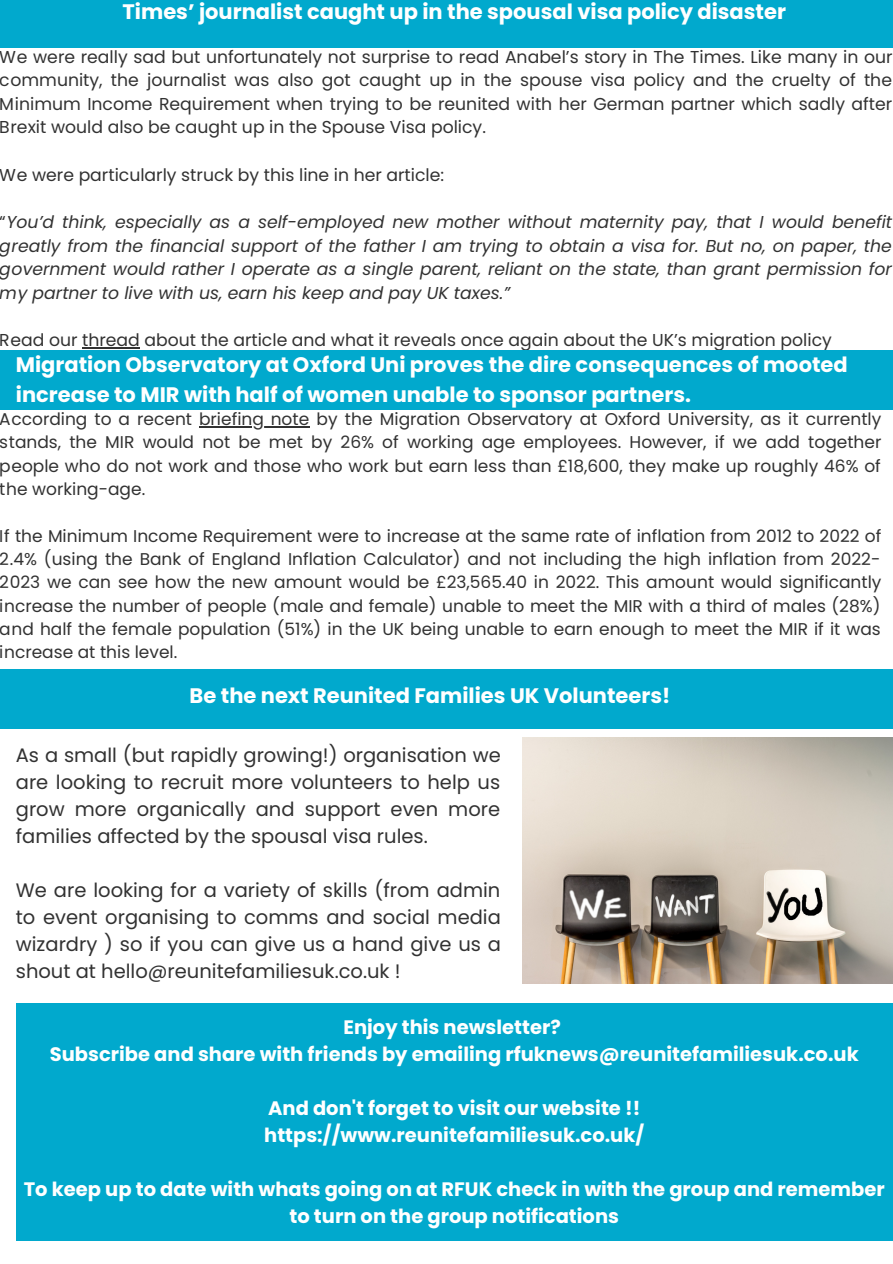
<style>
.page{position:relative;width:893px;height:1264px;background:#fff}
.page>*{position:absolute;margin:0;border:0;box-sizing:border-box;transform-origin:0 0}
.t1{font:700 21px/29.2px "Poppins";color:#fff}
.t2{font:19.5px/27px "Poppins";color:#323232;text-align:justify}
.t3{font:700 19.5px/27px "Poppins";color:#fff;text-align:center}
.t4{font:17.25px/23.5px "Poppins";color:#323232;text-align:justify}
.t5{font:italic 17.25px/23.5px "Poppins";color:#323232;text-align:justify}
.t6{font:16.95px/23.2px "Poppins";color:#323232;text-align:justify}
.s1{font-style:normal}
</style>
<div class="page">
<div style="left:0;top:0;width:892px;height:47px;background:#01a9cd"></div>
<div style="left:16px;top:1003px;width:876px;height:237px;background:#01a9cd"></div>
<hr style="left:82px;top:347px;width:58px;height:1px;background:#323232">
<div style="left:0;top:350px;width:892px;height:60px;background:#01a9cd"></div>
<hr style="left:199px;top:426px;width:110px;height:1px;background:#323232">
<div style="left:0;top:669px;width:892px;height:60px;background:#01a9cd"></div>
<img style="left:522px;top:737px;width:370px;height:246px">
<p class="t1" style="left:122px;top:-3px;width:665px">Times’ journalist caught up in the spousal visa policy disaster</p>
<p class="t4" style="left:0;top:45px;width:894px">We were really sad but unfortunately not surprise to read Anabel’s story in The Times. Like many in our community, the journalist was also got caught up in the spouse visa policy and the cruelty of the Minimum Income Requirement when trying to be reunited with her German partner which sadly after Brexit would also be caught up in the Spouse Visa policy.</p>
<p class="t4" style="left:0;top:163px;width:445px">We were particularly struck by this line in her article:</p>
<p class="t5" style="left:0;top:210px;width:893px"><span class="s1">“</span>You’d think, especially as a self-employed new mother without maternity pay, that I would benefit greatly from the financial support of the father I am trying to obtain a visa for. But no, on paper, the government would rather I operate as a single parent, reliant on the state, than grant permission for my partner to live with us, earn his keep and pay UK taxes.”</p>
<p class="t4" style="left:0;top:328px;width:833px">Read our thread about the article and what it reveals once again about the UK’s migration policy</p>
<p class="t1" style="left:16px;top:350px;width:833px">Migration Observatory at Oxford Uni proves the dire consequences of mooted increase to MIR with half of women unable to sponsor partners.</p>
<p class="t6" style="left:0;top:407px;width:882px">According to a recent briefing note by the Migration Observatory at Oxford University, as it currently stands, the MIR would not be met by 26% of working age employees. However, if we add together people who do not work and those who work but earn less than £18,600, they make up roughly 46% of the working-age.</p>
<p class="t6" style="left:0;top:524px;width:882px">If the Minimum Income Requirement were to increase at the same rate of inflation from 2012 to 2022 of 2.4% (using the Bank of England Inflation Calculator) and not including the high inflation from 2022- 2023 we can see how the new amount would be £23,565.40 in 2022. This amount would significantly increase the number of people (male and female) unable to meet the MIR with a third of males (28%) and half the female population (51%) in the UK being unable to earn enough to meet the MIR if it was increase at this level.</p>
<p class="t1" style="left:190px;top:680px;width:482px">Be the next Reunited Families UK Volunteers!</p>
<p class="t2" style="left:16px;top:742px;width:486px">As a small (but rapidly growing!) organisation we are looking to recruit more volunteers to help us grow more organically and support even more families affected by the spousal visa rules.</p>
<p class="t2" style="left:16px;top:877px;width:486px">We are looking for a variety of skills (from admin to event organising to comms and social media wizardry ) so if you can give us a hand give us a shout at hello@reunitefamiliesuk.co.uk !</p>
<p class="t3" style="left:343px;top:1013px;width:219px">Enjoy this newsletter?</p>
<p class="t3" style="left:50px;top:1040px;width:810px">Subscribe and share with friends by emailing rfuknews@reunitefamiliesuk.co.uk</p>
<p class="t3" style="left:268px;top:1094px;width:374px">And don't forget to visit our website !!</p>
<p class="t3" style="left:264px;top:1121px;width:381px">https://www.reunitefamiliesuk.co.uk/</p>
<p class="t3" style="left:24px;top:1175px;width:862px">To keep up to date with whats going on at RFUK check in with the group and remember to turn on the group notifications</p>
</div>
